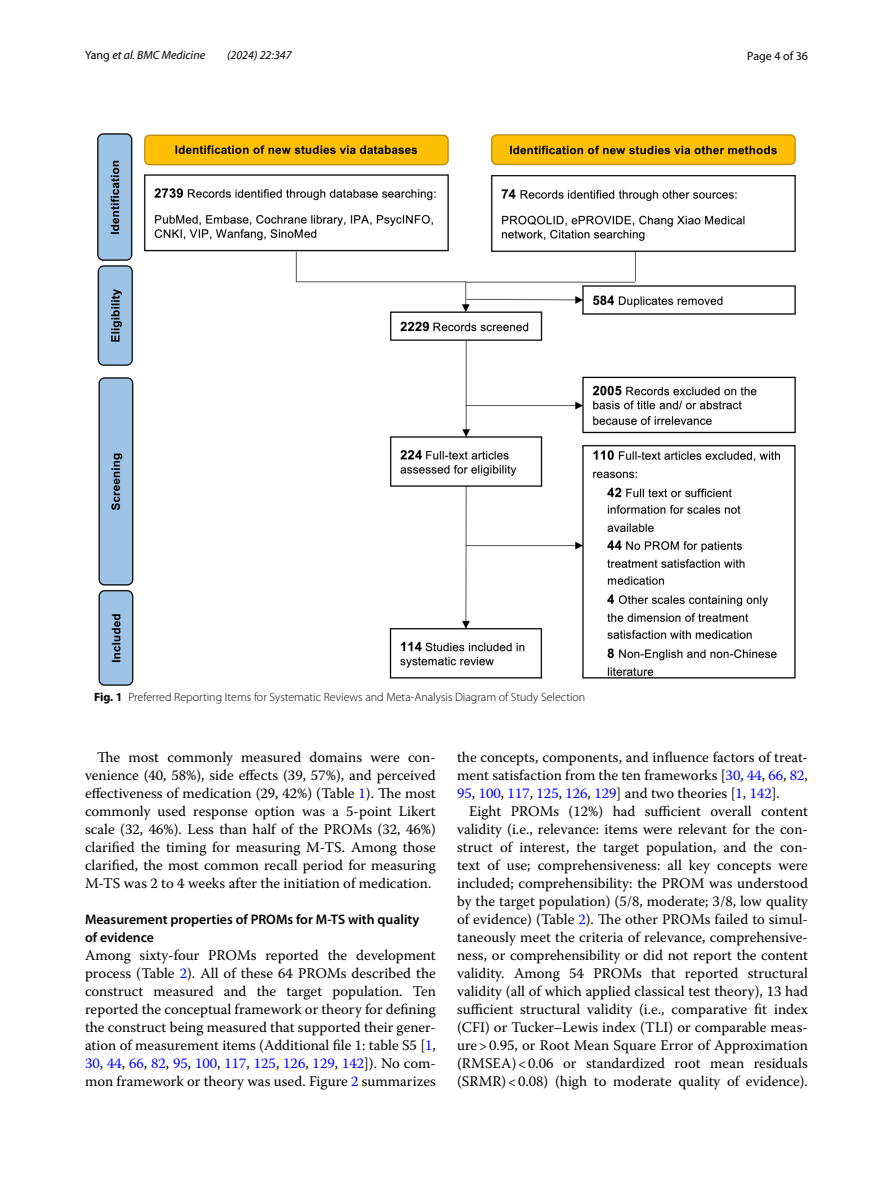
<style>
.page{position:relative;width:893px;height:1187px;background:#fff}
.page>*{position:absolute;margin:0;border:0;box-sizing:border-box;transform-origin:0 0}
.t1{font:14.7px/18px "Warnock Pro";color:#000;text-align:justify}
.t2{font:600 13.8px/18px "Myriad Pro";color:#000}
.t3{font:300 12px "Myriad Pro";color:#000}
.t4{font:italic 12px "Myriad Pro";color:#000}
.t5{font:12px "Myriad Pro";color:#000}
.s1{font-style:normal}
.s2{font-weight:700}
.s3{color:#00f}
</style>
<div class="page">
<img style="left:97px;top:133px;width:699px;height:553px">
<p class="t4" style="left:85px;top:48px;width:122px"><span class="s1">Yang</span> et al. BMC Medicine</p>
<p class="t4" style="left:227px;top:48px;width:66px">(2024) 22:347</p>
<p class="t5" style="left:747px;top:48px;width:62px">Page 4 of 36</p>
<p class="t3" style="left:94px;top:690px;width:493px"><span class="s2">Fig. 1</span> Preferred Reporting Items for Systematic Reviews and Meta-Analysis Diagram of Study Selection</p>
<p class="t1" style="left:85px;top:747px;width:352px;text-indent:12px">The most commonly measured domains were con&shy;venience (40, 58%), side effects (39, 57%), and perceived effectiveness of medication (29, 42%) (Table <span class="s3">1</span>). The most commonly used response option was a 5-point Likert scale (32, 46%). Less than half of the PROMs (32, 46%) clarified the timing for measuring M-TS. Among those clarified, the most common recall period for measuring M-TS was 2 to 4 weeks after the initiation of medication.</p>
<p class="t2" style="left:85px;top:909px;width:336px">Measurement properties of PROMs for M‑TS with quality of evidence</p>
<p class="t1" style="left:85px;top:945px;width:352px">Among sixty-four PROMs reported the development process (Table <span class="s3">2</span>). All of these 64 PROMs described the construct measured and the target population. Ten reported the conceptual framework or theory for defining the construct being measured that supported their gener&shy;ation of measurement items (Additional file 1: table S5 [<span class="s3">1</span>, <span class="s3">30</span>, <span class="s3">44</span>, <span class="s3">66</span>, <span class="s3">82</span>, <span class="s3">95</span>, <span class="s3">100</span>, <span class="s3">117</span>, <span class="s3">125</span>, <span class="s3">126</span>, <span class="s3">129</span>, <span class="s3">142</span>]). No com&shy;mon framework or theory was used. Figure <span class="s3">2</span> summarizes</p>
<p class="t1" style="left:457px;top:747px;width:352px">the concepts, components, and influence factors of treat&shy;ment satisfaction from the ten frameworks [<span class="s3">30</span>, <span class="s3">44</span>, <span class="s3">66</span>, <span class="s3">82</span>, <span class="s3">95</span>, <span class="s3">100</span>, <span class="s3">117</span>, <span class="s3">125</span>, <span class="s3">126</span>, <span class="s3">129</span>] and two theories [<span class="s3">1</span>, <span class="s3">142</span>].</p>
<p class="t1" style="left:457px;top:801px;width:352px;text-indent:12px">Eight PROMs (12%) had sufficient overall content validity (i.e., relevance: items were relevant for the con&shy;struct of interest, the target population, and the con&shy;text of use; comprehensiveness: all key concepts were included; comprehensibility: the PROM was understood by the target population) (5/8, moderate; 3/8, low quality of evidence) (Table <span class="s3">2</span>). The other PROMs failed to simul&shy;taneously meet the criteria of relevance, comprehensive&shy;ness, or comprehensibility or did not report the content validity. Among 54 PROMs that reported structural validity (all of which applied classical test theory), 13 had sufficient structural validity (i.e., comparative fit index (CFI) or Tucker–Lewis index (TLI) or comparable meas&shy;ure&gt;0.95, or Root Mean Square Error of Approximation (RMSEA)&lt;0.06 or standardized root mean residuals (SRMR)&lt;0.08) (high to moderate quality of evidence).</p>
</div>
